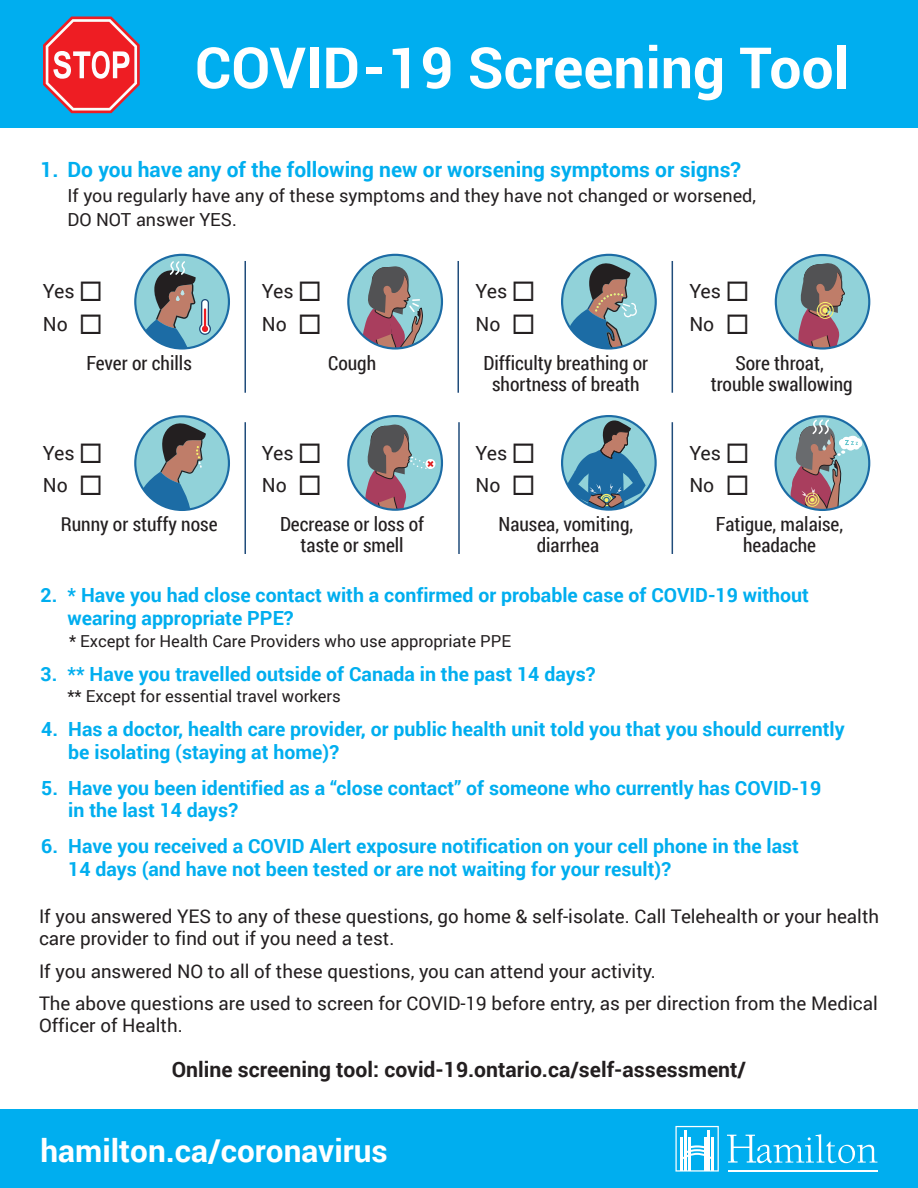
<style>
.page{position:relative;width:918px;height:1188px;background:#fff}
.page>*{position:absolute;margin:0;border:0;box-sizing:border-box;transform-origin:0 0}
.t1{font:700 57px "Roboto";color:#fff}
.t2{font:700 31.5px "Roboto";color:#fff}
.t3{font:700 21.15px "Roboto";color:#231f20}
.t4{font:700 21px "Roboto";color:#00aeef}
.t5{font:700 19.5px/22.5px "Roboto";color:#00aeef}
.t6{font:19.5px/21px "Roboto Condensed";color:#231f20;text-align:center}
.t7{font:19.5px/32.4px "Roboto";color:#231f20}
.t8{font:18.75px/21.8px "Roboto";color:#231f20}
.t9{font:18px/24px "Roboto";color:#231f20}
.t10{font:16.5px "Roboto";color:#231f20}
</style>
<div class="page">
<div style="left:0;top:0;width:918px;height:127px;background:#00aeef"></div>
<div style="left:0;top:1110px;width:918px;height:78px;background:#00aeef"></div>
<svg style="left:43px;top:17px;width:97px;height:96px"></svg>
<svg style="left:675px;top:1126px;width:44px;height:46px"></svg>
<hr style="left:728px;top:1170px;width:150px;height:2px;background:#fff">
<svg style="left:727px;top:1134px;width:150px;height:29px"></svg>
<div style="left:135px;top:255px;width:94px;height:93px;background:#91d2d9;border-radius:50%"></div>
<svg style="left:140px;top:261px;width:71px;height:86px"></svg>
<div style="left:134px;top:254px;width:96px;height:96px;border:2px solid #1c6ca5;border-radius:50%"></div>
<div style="left:348px;top:255px;width:94px;height:93px;background:#91d2d9;border-radius:50%"></div>
<div style="left:347px;top:254px;width:96px;height:96px;border:2px solid #1c6ca5;border-radius:50%"></div>
<svg style="left:362px;top:266px;width:61px;height:82px"></svg>
<div style="left:562px;top:255px;width:94px;height:93px;background:#91d2d9;border-radius:50%"></div>
<svg style="left:568px;top:261px;width:69px;height:86px"></svg>
<div style="left:561px;top:254px;width:96px;height:96px;border:2px solid #1c6ca5;border-radius:50%"></div>
<div style="left:776px;top:255px;width:93px;height:93px;background:#91d2d9;border-radius:50%"></div>
<div style="left:775px;top:254px;width:95px;height:96px;border:2px solid #1c6ca5;border-radius:50%"></div>
<svg style="left:797px;top:262px;width:48px;height:86px"></svg>
<hr style="left:244px;top:261px;width:2px;height:132px;background:#204c7b">
<hr style="left:458px;top:261px;width:1px;height:132px;background:#204c7b">
<hr style="left:672px;top:261px;width:1px;height:132px;background:#204c7b">
<hr style="left:244px;top:422px;width:2px;height:132px;background:#204c7b">
<hr style="left:458px;top:422px;width:2px;height:132px;background:#204c7b">
<hr style="left:672px;top:422px;width:1px;height:132px;background:#204c7b">
<div style="left:135px;top:416px;width:94px;height:94px;background:#91d2d9;border-radius:50%"></div>
<svg style="left:139px;top:421px;width:67px;height:89px"></svg>
<div style="left:134px;top:415px;width:96px;height:96px;border:2px solid #1c6ca5;border-radius:50%"></div>
<svg style="left:348px;top:416px;width:94px;height:94px"></svg>
<div style="left:347px;top:415px;width:96px;height:96px;border:2px solid #1c6ca5;border-radius:50%"></div>
<svg style="left:425px;top:459px;width:10px;height:10px"></svg>
<svg style="left:363px;top:423px;width:70px;height:87px;background:#8f949c"></svg>
<svg style="left:562px;top:416px;width:94px;height:94px"></svg>
<svg style="left:566px;top:419px;width:80px;height:91px;background:#6b9bb1"></svg>
<div style="left:561px;top:415px;width:96px;height:96px;border:2px solid #1c6ca5;border-radius:50%"></div>
<div style="left:776px;top:416px;width:93px;height:94px;background:#91d2d9;border-radius:50%"></div>
<div style="left:775px;top:415px;width:95px;height:96px;border:2px solid #1c6ca5;border-radius:50%"></div>
<svg style="left:790px;top:419px;width:73px;height:91px"></svg>
<h1 class="t1" style="left:195px;top:28px;width:655px">COVID-19 Screening Tool</h1>
<p class="t4" style="left:40px;top:155px;width:702px">1. Do you have any of the following new or worsening symptoms or signs?</p>
<p class="t9" style="left:68px;top:183px;width:690px">If you regularly have any of these symptoms and they have not changed or worsened,<br>DO NOT answer YES.</p>
<p class="t7" style="left:43px;top:275px;width:62px">Yes ◻<br>No ◻</p>
<p class="t6" style="left:86px;top:352px;width:107px">Fever or chills</p>
<p class="t7" style="left:262px;top:275px;width:62px">Yes ◻<br>No ◻</p>
<p class="t6" style="left:328px;top:352px;width:50px">Cough</p>
<p class="t7" style="left:476px;top:275px;width:62px">Yes ◻<br>No ◻</p>
<p class="t6" style="left:483px;top:352px;width:166px">Difficulty breathing or shortness of breath</p>
<p class="t7" style="left:689px;top:275px;width:62px">Yes ◻<br>No ◻</p>
<p class="t6" style="left:711px;top:352px;width:143px">Sore throat, trouble swallowing</p>
<p class="t7" style="left:689px;top:436px;width:62px">Yes ◻<br>No ◻</p>
<p class="t6" style="left:716px;top:513px;width:129px">Fatigue, malaise, headache</p>
<p class="t5" style="left:68px;top:583px;width:743px;text-indent:-27px">2. * Have you had close contact with a confirmed or probable case of COVID-19 without wearing appropriate PPE?</p>
<p class="t5" style="left:40px;top:662px;width:557px">3. ** Have you travelled outside of Canada in the past 14 days?</p>
<p class="t7" style="left:43px;top:436px;width:62px">Yes ◻<br>No ◻</p>
<p class="t6" style="left:61px;top:513px;width:158px">Runny or stuffy nose</p>
<p class="t7" style="left:262px;top:436px;width:62px">Yes ◻<br>No ◻</p>
<p class="t6" style="left:280px;top:513px;width:146px">Decrease or loss of taste or smell</p>
<p class="t7" style="left:476px;top:436px;width:62px">Yes ◻<br>No ◻</p>
<p class="t6" style="left:499px;top:513px;width:136px">Nausea, vomiting, diarrhea</p>
<p class="t10" style="left:69px;top:629px;width:443px">* Except for Health Care Providers who use appropriate PPE</p>
<p class="t10" style="left:67px;top:685px;width:275px">** Except for essential travel workers</p>
<p class="t5" style="left:68px;top:718px;width:778px;text-indent:-27px">4. Has a doctor, health care provider, or public health unit told you that you should currently be isolating (staying at home)?</p>
<p class="t5" style="left:68px;top:776px;width:755px;text-indent:-27px">5. Have you been identified as a “close contact” of someone who currently has COVID-19 in the last 14 days?</p>
<p class="t5" style="left:68px;top:835px;width:732px;text-indent:-27px">6. Have you received a COVID Alert exposure notification on your cell phone in the last<br>14 days (and have not been tested or are not waiting for your result)?</p>
<p class="t8" style="left:39px;top:905px;width:842px">If you answered YES to any of these questions, go home &amp; self-isolate. Call Telehealth or your health care provider to find out if you need a test.</p>
<p class="t8" style="left:39px;top:954px;width:840px;line-height:32.5px">If you answered NO to all of these questions, you can attend your activity.<br>The above questions are used to screen for COVID-19 before entry, as per direction from the Medical</p>
<p class="t8" style="left:39px;top:1014px;width:145px">Officer of Health.</p>
<p class="t3" style="left:172px;top:1055px;width:576px">Online screening tool: covid-19.ontario.ca/self-assessment/</p>
<h2 class="t2" style="left:40px;top:1129px;width:349px">hamilton.ca/coronavirus</h2>
</div>
